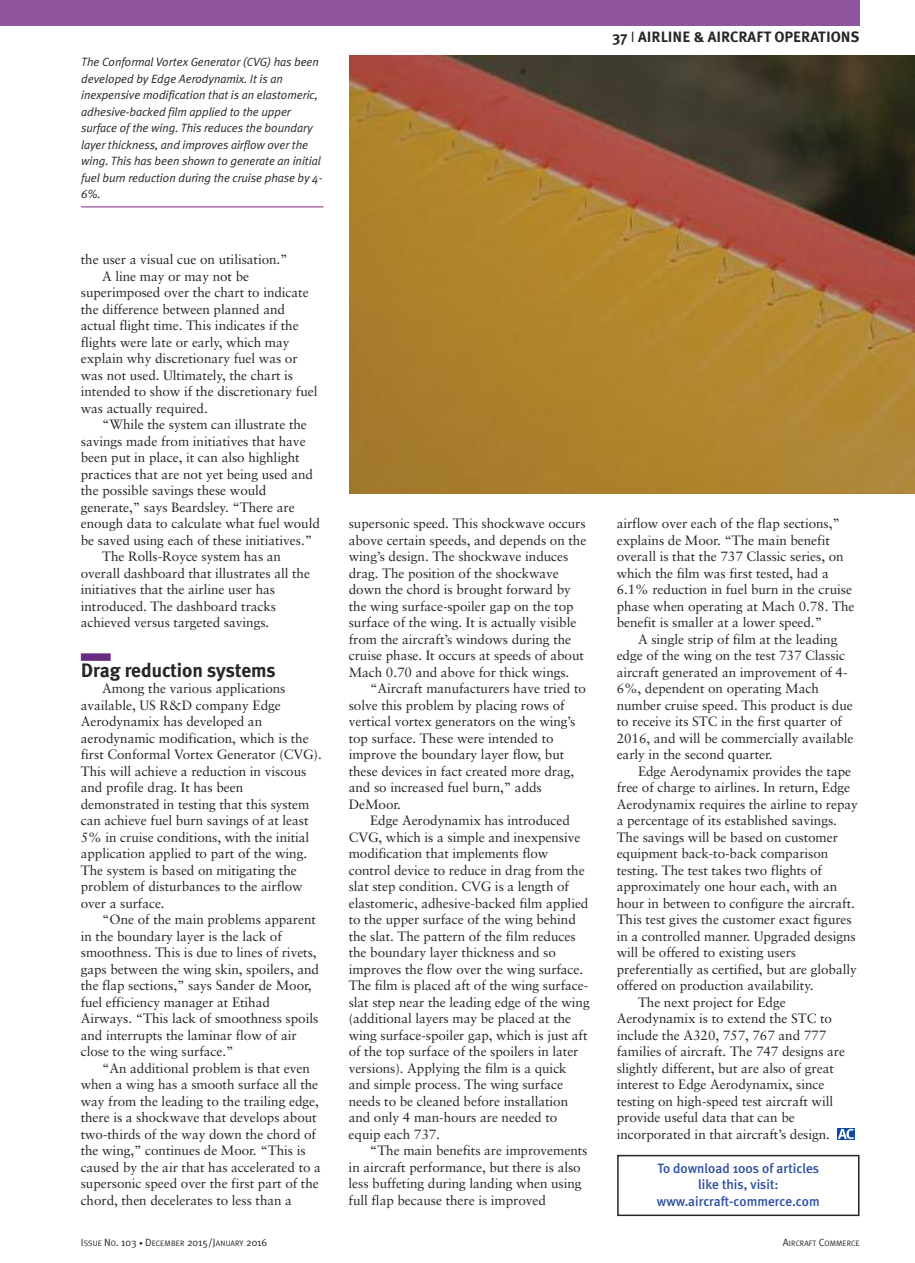
<style>
.page{position:relative;width:915px;height:1263px;background:#fff}
.page>*{position:absolute;margin:0;border:0;box-sizing:border-box;transform-origin:0 0}
.t1{font:700 19.5px "Meta Plus";letter-spacing:-.005em;color:#272627}
.t2{font:700 15px "Meta Plus";color:#272627}
.t3{font:13.5px/16.5px "Sabon";letter-spacing:-.005em;color:#272627}
.t4{font:500 13.5px/16.2px "Meta Plus";color:#2d4f9f;text-align:center}
.t5{font:italic 12px/16.5px "Meta Plus Normal";letter-spacing:-.005em;color:#272627}
.t6{font:7.8px "Meta Plus Normal";letter-spacing:.01em;color:#272627}
.s1{font-family:"Meta Plus Normal";font-weight:400}
.s2{font-size:10.5px}
.s3{font-size:7.5px}
</style>
<div class="page">
<div style="left:81px;top:653px;width:30px;height:8px;background:#692a82"></div>
<div style="left:0;top:0;width:859px;height:26px;background:#8f559e"></div>
<div style="left:617px;top:1155px;width:242px;height:61px;border:2px solid #272627"></div>
<svg style="left:837px;top:1128px;width:17px;height:12px"></svg>
<svg style="left:837px;top:1129px;width:16px;height:10px"></svg>
<img style="left:350px;top:55px;width:564px;height:439px">
<hr style="left:81px;top:207px;width:242px;height:1px;background:#882480">
<p class="t5" style="left:81px;top:54px;width:242px">The Conformal Vortex Generator (CVG) has been developed by Edge Aerodynamix. It is an inexpensive modification that is an elastomeric, adhesive-backed film applied to the upper surface of the wing. This reduces the boundary layer thickness, and improves airflow over the wing. This has been shown to generate an initial fuel burn reduction during the cruise phase by 4- 6%.</p>
<p class="t3" style="left:81px;top:252px;width:208px">the user a visual cue on utilisation.”</p>
<p class="t3" style="left:102px;top:269px;width:148px">A line may or may not be</p>
<p class="t3" style="left:81px;top:285px;width:229px">superimposed over the chart to indicate</p>
<p class="t3" style="left:81px;top:302px;width:205px">the difference between planned and</p>
<p class="t3" style="left:81px;top:318px;width:219px">actual flight time. This indicates if the</p>
<p class="t3" style="left:81px;top:335px;width:210px">flights were late or early, which may</p>
<p class="t3" style="left:81px;top:351px;width:218px">explain why discretionary fuel was or</p>
<p class="t3" style="left:81px;top:368px;width:214px">was not used. Ultimately, the chart is</p>
<p class="t3" style="left:81px;top:384px;width:238px">intended to show if the discretionary fuel</p>
<p class="t3" style="left:81px;top:401px;width:128px">was actually required.</p>
<p class="t3" style="left:102px;top:417px;width:206px">“While the system can illustrate the</p>
<p class="t3" style="left:81px;top:434px;width:226px">savings made from initiatives that have</p>
<p class="t3" style="left:81px;top:450px;width:220px">been put in place, it can also highlight</p>
<p class="t3" style="left:81px;top:467px;width:234px">practices that are not yet being used and</p>
<p class="t3" style="left:81px;top:483px;width:187px">the possible savings these would</p>
<p class="t3" style="left:81px;top:500px;width:215px">generate,” says Beardsley. “There are</p>
<p class="t3" style="left:81px;top:516px;width:240px">enough data to calculate what fuel would</p>
<p class="t3" style="left:81px;top:533px;width:233px">be saved using each of these initiatives.”</p>
<p class="t3" style="left:102px;top:549px;width:180px">The Rolls-Royce system has an</p>
<p class="t3" style="left:81px;top:566px;width:230px">overall dashboard that illustrates all the</p>
<p class="t3" style="left:81px;top:582px;width:196px">initiatives that the airline user has</p>
<p class="t3" style="left:81px;top:599px;width:197px">introduced. The dashboard tracks</p>
<p class="t3" style="left:81px;top:615px;width:190px">achieved versus targeted savings.</p>
<h1 class="t1" style="left:81px;top:658px;width:196px">Drag reduction systems</h1>
<p class="t3" style="left:81px;top:681px;width:242px;text-indent:21px">Among the various applications available, US R&amp;D company Edge Aerodynamix has developed an aerodynamic modification, which is the first Conformal Vortex Generator (CVG).<br>This will achieve a reduction in viscous and profile drag. It has been demonstrated in testing that this system can achieve fuel burn savings of at least 5% in cruise conditions, with the initial application applied to part of the wing.<br>The system is based on mitigating the problem of disturbances to the airflow over a surface.</p>
<p class="t3" style="left:81px;top:912px;width:240px;text-indent:21px">“One of the main problems apparent in the boundary layer is the lack of smoothness. This is due to lines of rivets, gaps between the wing skin, spoilers, and the flap sections,” says Sander de Moor, fuel efficiency manager at Etihad Airways. “This lack of smoothness spoils and interrupts the laminar flow of air close to the wing surface.”</p>
<p class="t3" style="left:81px;top:1061px;width:242px;text-indent:21px">“An additional problem is that even when a wing has a smooth surface all the way from the leading to the trailing edge, there is a shockwave that develops about two-thirds of the way down the chord of the wing,” continues de Moor. “This is caused by the air that has accelerated to a supersonic speed over the first part of the chord, then decelerates to less than a</p>
<p class="t2" style="left:612px;top:28px;width:248px">37 <span class="s1">I</span> AIRLINE &amp; AIRCRAFT OPERATIONS</p>
<p class="t3" style="left:348px;top:516px;width:239px">supersonic speed. This shockwave occurs above certain speeds, and depends on the wing’s design. The shockwave induces drag. The position of the shockwave down the chord is brought forward by the wing surface-spoiler gap on the top surface of the wing. It is actually visible from the aircraft’s windows during the cruise phase. It occurs at speeds of about Mach 0.70 and above for thick wings.</p>
<p class="t3" style="left:348px;top:681px;width:238px;text-indent:21px">“Aircraft manufacturers have tried to solve this problem by placing rows of vertical vortex generators on the wing’s top surface. These were intended to improve the boundary layer flow, but these devices in fact created more drag, and so increased fuel burn,” adds DeMoor.</p>
<p class="t3" style="left:348px;top:813px;width:242px;text-indent:21px">Edge Aerodynamix has introduced CVG, which is a simple and inexpensive modification that implements flow control device to reduce in drag from the slat step condition. CVG is a length of elastomeric, adhesive-backed film applied to the upper surface of the wing behind the slat. The pattern of the film reduces the boundary layer thickness and so improves the flow over the wing surface.<br>The film is placed aft of the wing surface&shy;slat step near the leading edge of the wing (additional layers may be placed at the wing surface-spoiler gap, which is just aft of the top surface of the spoilers in later versions). Applying the film is a quick and simple process. The wing surface needs to be cleaned before installation and only 4 man-hours are needed to equip each 737.</p>
<p class="t3" style="left:348px;top:1143px;width:240px;text-indent:21px">“The main benefits are improvements in aircraft performance, but there is also less buffeting during landing when using full flap because there is improved</p>
<p class="t3" style="left:616px;top:516px;width:239px">airflow over each of the flap sections,” explains de Moor. “The main benefit overall is that the 737 Classic series, on which the film was first tested, had a 6.1% reduction in fuel burn in the cruise phase when operating at Mach 0.78. The benefit is smaller at a lower speed.”</p>
<p class="t3" style="left:616px;top:632px;width:238px;text-indent:21px">A single strip of film at the leading edge of the wing on the test 737 Classic aircraft generated an improvement of 4- 6%, dependent on operating Mach number cruise speed. This product is due to receive its STC in the first quarter of 2016, and will be commercially available early in the second quarter.</p>
<p class="t3" style="left:637px;top:764px;width:214px">Edge Aerodynamix provides the tape</p>
<p class="t3" style="left:616px;top:780px;width:235px">free of charge to airlines. In return, Edge</p>
<p class="t3" style="left:616px;top:797px;width:243px">Aerodynamix requires the airline to repay</p>
<p class="t3" style="left:616px;top:813px;width:222px">a percentage of its established savings.</p>
<p class="t3" style="left:616px;top:830px;width:223px">The savings will be based on customer</p>
<p class="t3" style="left:616px;top:846px;width:213px">equipment back-to-back comparison</p>
<p class="t3" style="left:616px;top:863px;width:207px">testing. The test takes two flights of</p>
<p class="t3" style="left:616px;top:879px;width:222px">approximately one hour each, with an</p>
<p class="t3" style="left:616px;top:896px;width:239px">hour in between to configure the aircraft.</p>
<p class="t3" style="left:616px;top:912px;width:236px">This test gives the customer exact figures</p>
<p class="t3" style="left:616px;top:929px;width:240px">in a controlled manner. Upgraded designs</p>
<p class="t3" style="left:616px;top:945px;width:181px">will be offered to existing users</p>
<p class="t3" style="left:616px;top:962px;width:241px">preferentially as certified, but are globally</p>
<p class="t3" style="left:616px;top:978px;width:198px">offered on production availability.</p>
<p class="t3" style="left:637px;top:995px;width:149px">The next project for Edge</p>
<p class="t3" style="left:616px;top:1011px;width:217px">Aerodynamix is to extend the STC to</p>
<p class="t3" style="left:616px;top:1028px;width:211px">include the A320, 757, 767 and 777</p>
<p class="t3" style="left:616px;top:1044px;width:230px">families of aircraft. The 747 designs are</p>
<p class="t3" style="left:616px;top:1061px;width:219px">slightly different, but are also of great</p>
<p class="t3" style="left:616px;top:1077px;width:209px">interest to Edge Aerodynamix, since</p>
<p class="t3" style="left:616px;top:1094px;width:218px">testing on high-speed test aircraft will</p>
<p class="t3" style="left:616px;top:1110px;width:179px">provide useful data that can be</p>
<p class="t3" style="left:616px;top:1127px;width:215px">incorporated in that aircraft’s design.</p>
<p class="t4" style="left:656px;top:1160px;width:164px">To download 100s of articles like this, visit: www.aircraft-commerce.com</p>
<p class="t6" style="left:81px;top:1238px;width:188px"><span class="s2">I</span>SSUE <span class="s2">N</span>O<span class="s2">. 103</span> <span class="s3">•</span> <span class="s2">D</span>ECEMBER <span class="s2">2015/J</span>ANUARY <span class="s2">2016</span></p>
<p class="t6" style="left:782px;top:1238px;width:78px"><span class="s2">A</span>IRCRAFT <span class="s2">C</span>OMMERCE</p>
</div>
